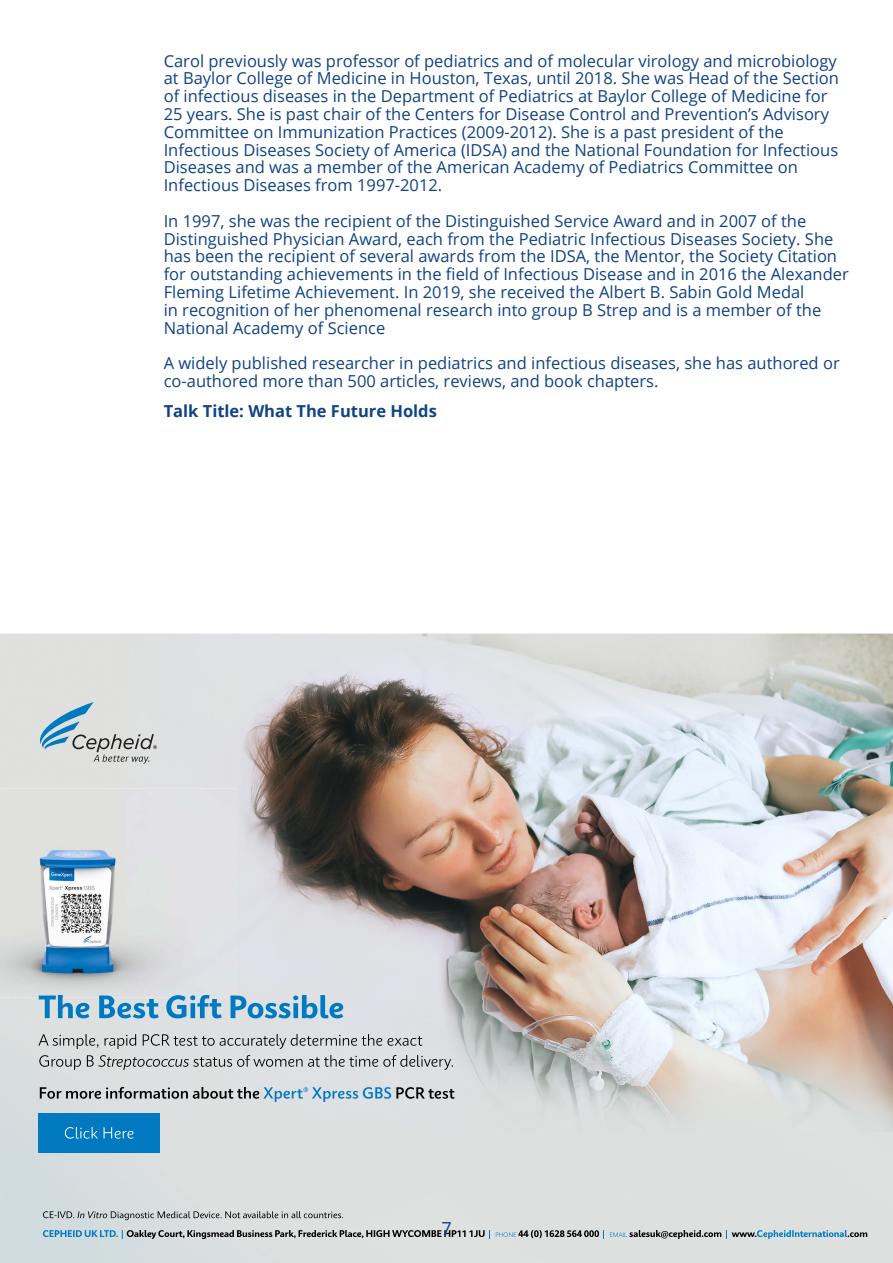
<style>
.page{position:relative;width:893px;height:1263px;background:#fff}
.page>*{position:absolute;margin:0;border:0;box-sizing:border-box;transform-origin:0 0}
.t1{font:18px "Open Sans";color:#104285}
.t2{font:16.5px/17.9px "Open Sans";color:#104285}
.t3{font:700 16.5px "Open Sans";color:#104482}
.s1{color:#104285}
</style>
<div class="page">
<img style="left:0;top:633px;width:893px;height:630px">
<svg style="left:40px;top:702px;width:117px;height:62px;background:#bfcbcf"></svg>
<svg style="left:39px;top:995px;width:304px;height:23px;background:#7fb4d4"></svg>
<svg style="left:38px;top:1034px;width:384px;height:15px;background:#bcbdbf"></svg>
<svg style="left:39px;top:1055px;width:414px;height:15px;background:#bcbebf"></svg>
<svg style="left:40px;top:1087px;width:415px;height:15px;background:#a7b3b9"></svg>
<div style="left:38px;top:1113px;width:122px;height:39px;background:#0079c1"></div>
<svg style="left:65px;top:1127px;width:69px;height:12px"></svg>
<svg style="left:43px;top:1211px;width:300px;height:9px;background:#afb4b4"></svg>
<svg style="left:43px;top:1230px;width:447px;height:9px;background:#95a0a4"></svg>
<svg style="left:496px;top:1230px;width:108px;height:9px"></svg>
<svg style="left:610px;top:1230px;width:257px;height:9px;background:#9dafb7"></svg>
<img style="left:0;top:788px;width:237px;height:210px">
<img style="left:39px;top:995px;width:198px;height:3px">
<p class="t2" style="left:164px;top:51px;width:677px">Carol previously was professor of pediatrics and of molecular virology and microbiology at Baylor College of Medicine in Houston, Texas, until 2018. She was Head of the Section of infectious diseases in the Department of Pediatrics at Baylor College of Medicine for 25 years. She is past chair of the Centers for Disease Control and Prevention’s Advisory Committee on Immunization Practices (2009-2012). She is a past president of the Infectious Diseases Society of America (IDSA) and the National Foundation for Infectious Diseases and was a member of the American Academy of Pediatrics Committee on Infectious Diseases from 1997-2012.</p>
<p class="t2" style="left:164px;top:212px;width:687px">In 1997, she was the recipient of the Distinguished Service Award and in 2007 of the Distinguished Physician Award, each from the Pediatric Infectious Diseases Society. She has been the recipient of several awards from the IDSA, the Mentor, the Society Citation for outstanding achievements in the field of Infectious Disease and in 2016 the Alexander Fleming Lifetime Achievement. In 2019, she received the Albert B. Sabin Gold Medal<br>in recognition of her phenomenal research into group B Strep and is a member of the National Academy of Science</p>
<p class="t2" style="left:164px;top:354px;width:677px">A widely published researcher in pediatrics and infectious diseases, she has authored or co-authored more than 500 articles, reviews, and book chapters.</p>
<p class="t3" style="left:164px;top:399px;width:275px"><span class="s1">Talk Title:</span> What The Future Holds</p>
<p class="t1" style="left:441px;top:1216px;width:12px">7</p>
</div>
